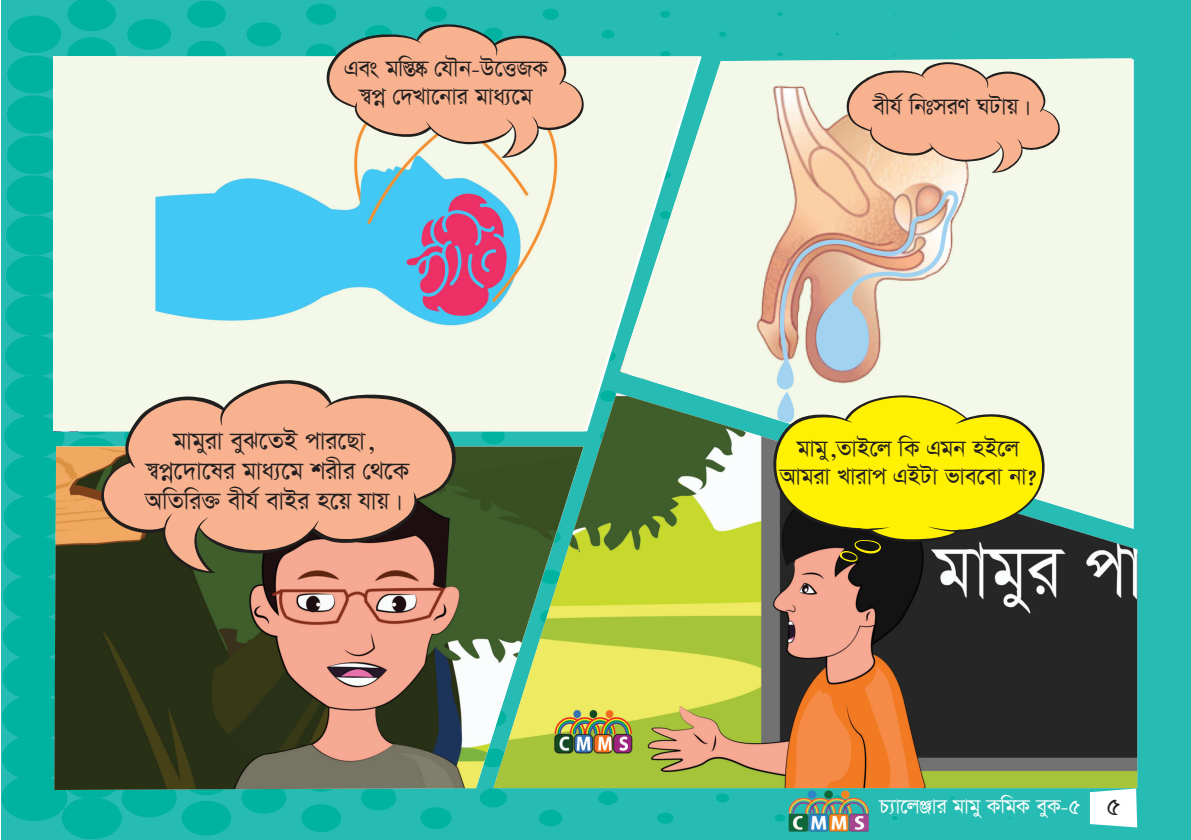
<style>
.page{position:relative;width:1191px;height:840px;background:#fff}
.page>*{position:absolute;margin:0;border:0;box-sizing:border-box;transform-origin:0 0}
.t1{font:28.8px/29.8px "Sutonny MJ";color:#231f20;text-align:center}
.t2{font:27.2px/28px "Sutonny MJ";color:#231f20;text-align:center}
.t3{font:24.2px "Sutonny MJ";color:#fff}
.s1{font-size:28px;color:#231f20}
</style>
<div class="page">
<div style="left:1px;top:0;width:1190px;height:839px;background:#27bcb3"></div>
<svg style="left:892px;top:816px;width:6px;height:4px"></svg>
<svg style="left:777px;top:12px;width:6px;height:4px"></svg>
<svg style="left:777px;top:52px;width:6px;height:4px"></svg>
<div style="left:775px;top:814px;width:10px;height:7px;background:#00b2a0;border-radius:50%"></div>
<svg style="left:719px;top:32px;width:7px;height:5px"></svg>
<div style="left:716px;top:793px;width:13px;height:9px;background:#00b2a0;border-radius:50%"></div>
<div style="left:660px;top:11px;width:10px;height:7px;background:#00b2a0;border-radius:50%"></div>
<div style="left:660px;top:51px;width:10px;height:7px;background:#00b2a0;border-radius:50%"></div>
<div style="left:657px;top:812px;width:16px;height:11px;background:#00b2a0;border-radius:50%"></div>
<div style="left:602px;top:30px;width:12px;height:9px;background:#00b2a0;border-radius:50%"></div>
<div style="left:598px;top:791px;width:20px;height:14px;background:#00b2a0;border-radius:50%"></div>
<div style="left:543px;top:9px;width:16px;height:11px;background:#00b2a0;border-radius:50%"></div>
<div style="left:539px;top:810px;width:23px;height:16px;background:#00b2a0;border-radius:50%"></div>
<div style="left:482px;top:428px;width:23px;height:16px;background:#00b2a0;border-radius:50%"></div>
<div style="left:480px;top:788px;width:27px;height:19px;background:#00b2a0;border-radius:50%"></div>
<div style="left:425px;top:6px;width:22px;height:16px;background:#00b2a0;border-radius:50%"></div>
<div style="left:420px;top:807px;width:31px;height:22px;background:#00b2a0;border-radius:50%"></div>
<div style="left:361px;top:785px;width:35px;height:25px;background:#00b2a0;border-radius:50%"></div>
<div style="left:306px;top:4px;width:30px;height:21px;background:#00b2a0;border-radius:50%"></div>
<div style="left:306px;top:44px;width:30px;height:21px;background:#00b2a0;border-radius:50%"></div>
<div style="left:301px;top:764px;width:40px;height:27px;background:#00b2a0;border-radius:50%"></div>
<div style="left:301px;top:804px;width:40px;height:28px;background:#00b2a0;border-radius:50%"></div>
<div style="left:247px;top:22px;width:34px;height:24px;background:#00b2a0;border-radius:50%"></div>
<div style="left:241px;top:782px;width:45px;height:31px;background:#00b2a0;border-radius:50%"></div>
<div style="left:187px;top:1px;width:39px;height:27px;background:#00b2a0;border-radius:50%"></div>
<div style="left:187px;top:41px;width:39px;height:27px;background:#00b2a0;border-radius:50%"></div>
<div style="left:182px;top:760px;width:49px;height:35px;background:#00b2a0;border-radius:50%"></div>
<div style="left:182px;top:800px;width:49px;height:35px;background:#00b2a0;border-radius:50%"></div>
<div style="left:127px;top:19px;width:44px;height:31px;background:#00b2a0;border-radius:50%"></div>
<div style="left:122px;top:778px;width:55px;height:39px;background:#00b2a0;border-radius:50%"></div>
<svg style="left:67px;top:0;width:49px;height:31px"></svg>
<div style="left:67px;top:37px;width:49px;height:34px;background:#00b2a0;border-radius:50%"></div>
<div style="left:8px;top:16px;width:53px;height:37px;background:#00b2a0;border-radius:50%"></div>
<div style="left:7px;top:55px;width:55px;height:39px;background:#00b2a0;border-radius:50%"></div>
<div style="left:7px;top:95px;width:55px;height:39px;background:#00b2a0;border-radius:50%"></div>
<div style="left:7px;top:135px;width:55px;height:39px;background:#00b2a0;border-radius:50%"></div>
<div style="left:6px;top:175px;width:57px;height:40px;background:#00b2a0;border-radius:50%"></div>
<div style="left:6px;top:215px;width:57px;height:40px;background:#00b2a0;border-radius:50%"></div>
<svg style="left:2px;top:255px;width:120px;height:585px"></svg>
<img style="left:54px;top:446px;width:529px;height:344px">
<img style="left:493px;top:396px;width:644px;height:392px">
<svg style="left:1090px;top:788px;width:47px;height:39px;background:#eaf8f7"></svg>
<img style="left:789px;top:790px;width:80px;height:41px">
<svg style="left:833px;top:795px;width:8px;height:5px"></svg>
<img style="left:128px;top:56px;width:571px;height:375px">
<div style="left:54px;top:56px;width:74px;height:375px;background:#f3f8e8"></div>
<svg style="left:100px;top:379px;width:359px;height:194px;background:#a0a489"></svg>
<svg style="left:102px;top:382px;width:352px;height:189px;background:#d5a284"></svg>
<svg style="left:620px;top:450px;width:512px;height:78px;background:#abbfa1"></svg>
<img style="left:620px;top:58px;width:512px;height:392px">
<svg style="left:620px;top:326px;width:40px;height:57px"></svg>
<svg style="left:325px;top:23px;width:260px;height:135px;background:#d4ba9f"></svg>
<svg style="left:835px;top:61px;width:230px;height:195px;background:#eccbb2"></svg>
<svg style="left:773px;top:394px;width:271px;height:168px;background:#c9c229"></svg>
<p class="t2" style="left:344px;top:56px;width:205px">GES GW¯Í®‹ †HŠB-D‡ËRK ¯^CŒ†`LV‡BVI GVA¨‡G</p>
<p class="t1" style="left:145px;top:427px;width:265px">GVGYIV EYS‡ZB CVI‡QV, ¯^CŒ‡`V‡LI GVA¨‡G KIXI †_‡K<br>AWZWI³ EXH©EVBI N‡Q HVQ|</p>
<p class="t2" style="left:873px;top:94px;width:159px">EXH©WBTMIY NUVQ|</p>
<p class="t2" style="left:780px;top:435px;width:258px">GVGY,ZVB‡J WK GGB NB‡J<br>AVGIV LVIVC GBUV FVE‡EV BV?</p>
<p class="t3" style="left:880px;top:793px;width:243px">P¨V‡JÄVI GVGYKWGK EYK-5 <span class="s1">5</span></p>
</div>
